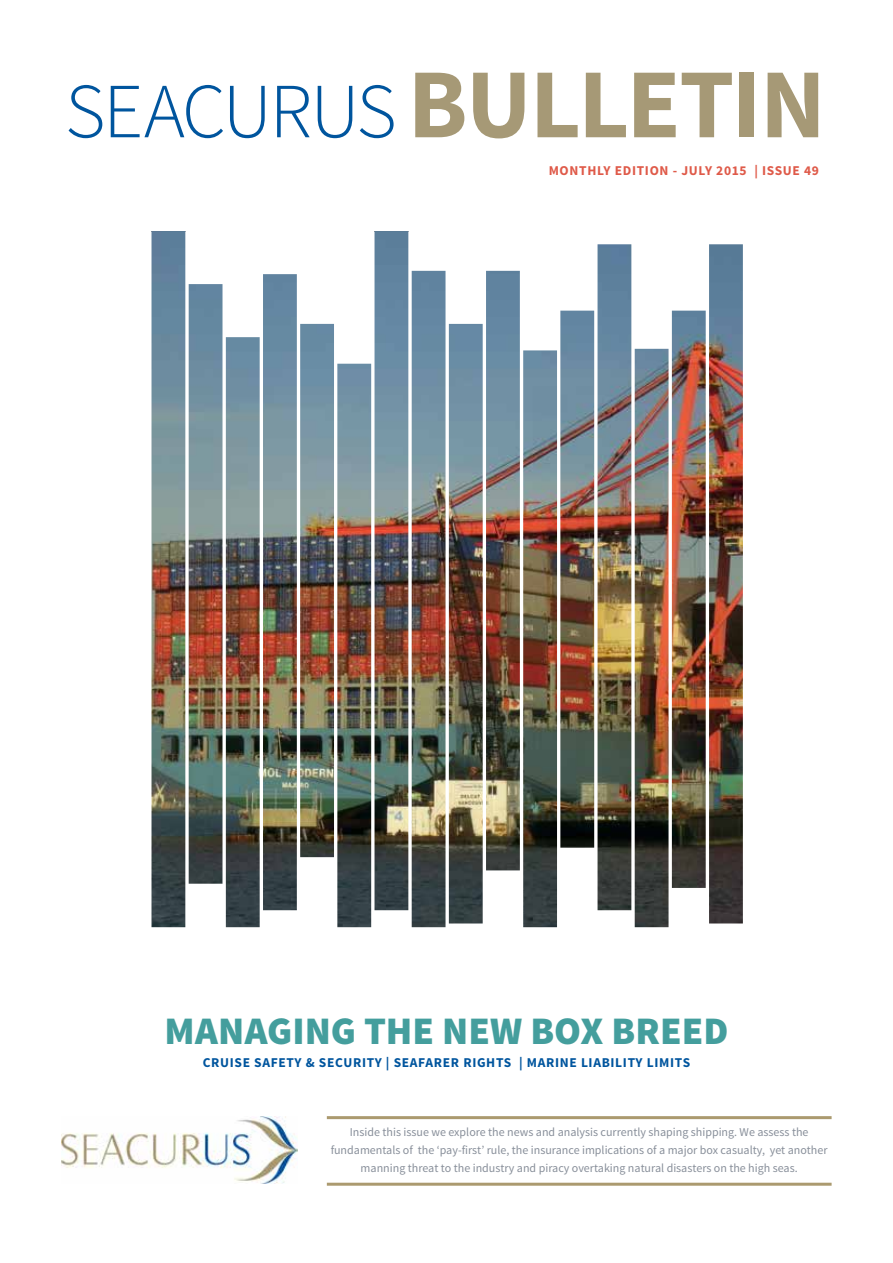
<style>
.page{position:relative;width:893px;height:1263px;background:#fff}
.page>*{position:absolute;margin:0;border:0;box-sizing:border-box;transform-origin:0 0}
.t1{font:300 78px "Source Sans Pro";letter-spacing:-.03em;color:#00559e}
.t2{font:900 39px "Source Sans Pro";color:#449e9d}
.t3{font:700 13.5px "Source Sans Pro";letter-spacing:.05em;color:#00559e}
.t4{font:700 13.5px "Source Sans Pro";letter-spacing:.05em;color:#df5a49}
.t5{font:12px/18px "Source Sans Pro";color:#888f9a;text-align:center}
.s1{font-weight:700;font-size:99px;color:#a69976}
</style>
<div class="page">
<hr style="left:327px;top:1183px;width:505px;height:3px;background:#ab9a6f">
<hr style="left:327px;top:1116px;width:505px;height:3px;background:#ab9a6f">
<img style="left:152px;top:231px;width:591px;height:696px">
<img style="left:61px;top:1116px;width:236px;height:67px">
<h1 class="t1" style="left:65px;top:64px;width:762px">SEACURUS <span class="s1">BULLETIN</span></h1>
<p class="t4" style="left:549px;top:161px;width:272px">MONTHLY EDITION - JULY 2015 | ISSUE 49</p>
<h2 class="t2" style="left:165px;top:1006px;width:565px">MANAGING THE NEW BOX BREED</h2>
<p class="t3" style="left:203px;top:1054px;width:489px">CRUISE SAFETY &amp; SECURITY | SEAFARER RIGHTS | MARINE LIABILITY LIMITS</p>
<p class="t5" style="left:331px;top:1124px;width:498px">Inside this issue we explore the news and analysis currently shaping shipping. We assess the fundamentals of the ‘pay-first’ rule, the insurance implications of a major box casualty, yet another manning threat to the industry and piracy overtaking natural disasters on the high seas.</p>
</div>
